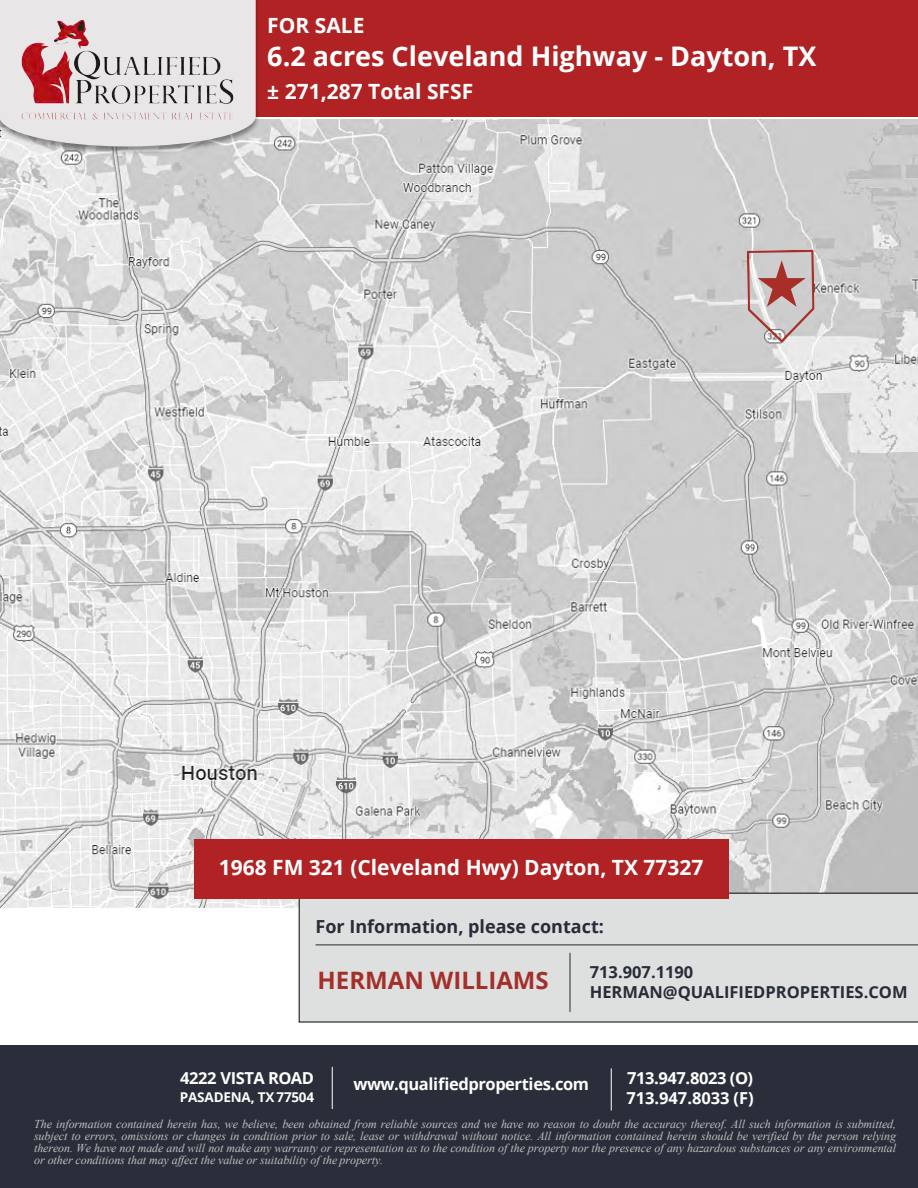
<style>
.page{position:relative;width:918px;height:1188px;background:#fff}
.page>*{position:absolute;margin:0;border:0;box-sizing:border-box;transform-origin:0 0}
.t1{font:700 27px "Open Sans";color:#fff}
.t2{font:700 24px "Open Sans";color:#a42f2a}
.t3{font:700 21px "Open Sans";color:#fff}
.t4{font:700 18px "Open Sans";color:#272c38}
.t5{font:700 16.5px/19.5px "Open Sans";letter-spacing:-.025em;color:#fff}
.t6{font:700 16.5px "Open Sans";color:#272c38}
.t7{font:700 13.5px "Open Sans";letter-spacing:-.02em;color:#fff}
.t8{font:italic 12px/12px "Times New Roman";letter-spacing:-.005em;color:#bfbfbf;text-align:justify}
</style>
<div class="page">
<img style="left:0;top:119px;width:918px;height:788px">
<div style="left:0;top:0;width:918px;height:117px;background:#b02223"></div>
<img style="left:0;top:0;width:262px;height:157px">
<svg style="left:0;top:0;width:256px;height:146px;background:#dedcdc"></svg>
<img style="left:6px;top:6px;width:243px;height:120px">
<div style="left:299px;top:893px;width:619px;height:129px;background:#dde0df"></div>
<div style="left:194px;top:840px;width:535px;height:59px;background:#b02223"></div>
<div style="left:0;top:1045px;width:918px;height:143px;background:#2a2e3a"></div>
<hr style="left:332px;top:1067px;width:1px;height:42px;background:#fff">
<hr style="left:611px;top:1068px;width:1px;height:42px;background:#fff">
<hr style="left:570px;top:953px;width:1px;height:59px;background:#272c38">
<hr style="left:316px;top:945px;width:602px;height:1px;background:#272c38">
<svg style="left:747px;top:250px;width:68px;height:93px;background:#c8afad"></svg>
<p class="t3" style="left:267px;top:10px;width:99px">FOR SALE</p>
<p class="t1" style="left:267px;top:37px;width:551px">6.2 acres Cleveland Highway - Dayton, TX</p>
<p class="t3" style="left:267px;top:76px;width:207px">± 271,287 Total SFSF</p>
<h3 class="t3" style="left:219px;top:852px;width:486px">1968 FM 321 (Cleveland Hwy) Dayton, TX 77327</h3>
<p class="t4" style="left:316px;top:914px;width:290px">For Information, please contact:</p>
<p class="t2" style="left:318px;top:964px;width:233px">HERMAN WILLIAMS</p>
<p class="t6" style="left:590px;top:961px;width:105px">713.907.1190</p>
<p class="t6" style="left:590px;top:980px;width:319px">HERMAN@QUALIFIEDPROPERTIES.COM</p>
<p class="t5" style="left:180px;top:1068px;width:135px">4222 VISTA ROAD</p>
<p class="t7" style="left:180px;top:1088px;width:136px">PASADENA, TX 77504</p>
<p class="t5" style="left:354px;top:1074px;width:237px">www.qualifiedproperties.com</p>
<p class="t5" style="left:626px;top:1068px;width:129px">713.947.8023 (O)<br>713.947.8033 (F)</p>
<p class="t8" style="left:34px;top:1117px;width:864px">The information contained herein has, we believe, been obtained from reliable sources and we have no reason to doubt the accuracy thereof. All such information is submitted, subject to errors, omissions or changes in condition prior to sale, lease or withdrawal without notice. All information contained herein should be verified by the person relying thereon. We have not made and will not make any warranty or representation as to the condition of the property nor the presence of any hazardous substances or any environmental or other conditions that may affect the value or suitability of the property.</p>
</div>
